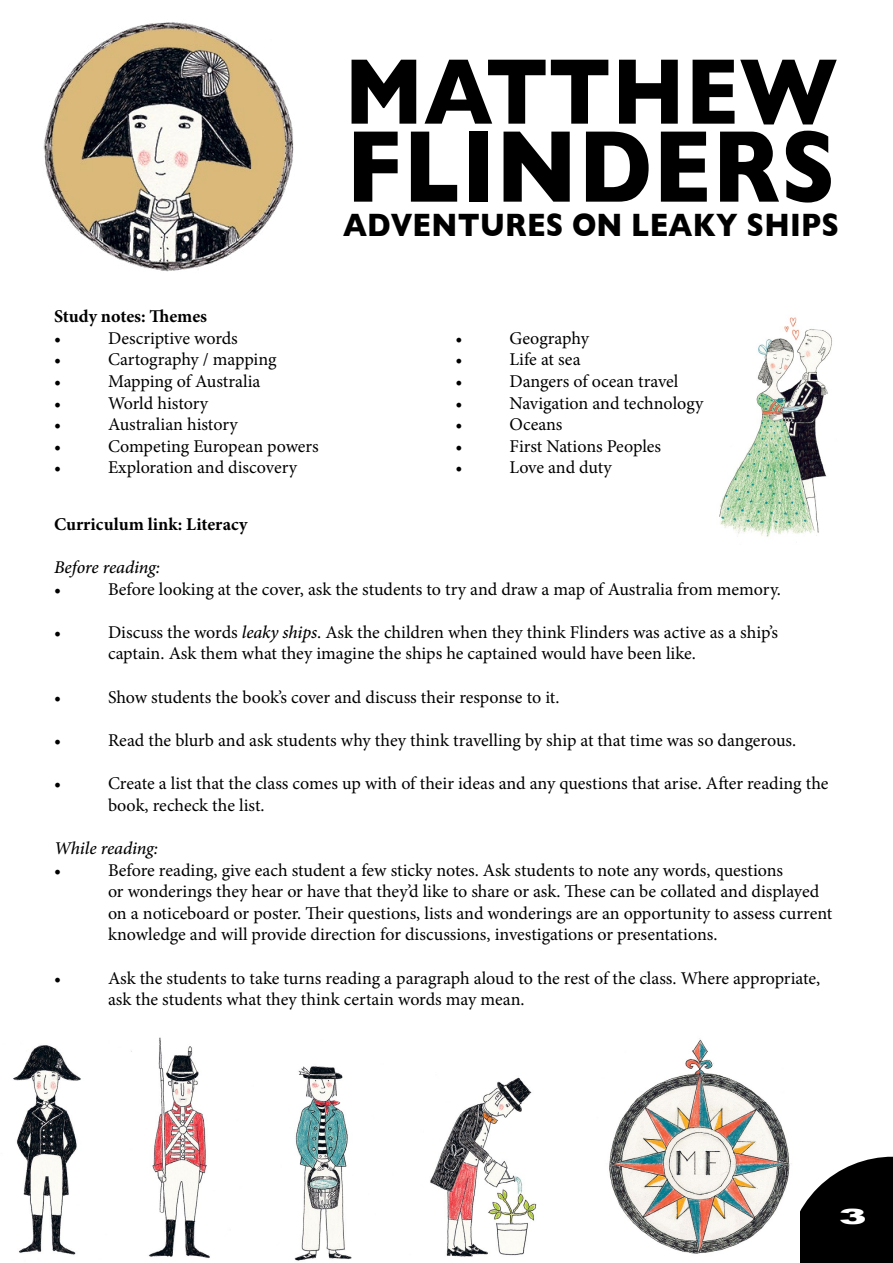
<style>
.page{position:relative;width:893px;height:1263px;background:#fff}
.page>*{position:absolute;margin:0;border:0;box-sizing:border-box;transform-origin:0 0}
.t1{font:700 103.5px "Gill Sans";letter-spacing:.01em;color:#000;scale:.87 1}
.t2{font:700 94.5px "Gill Sans";letter-spacing:.01em;color:#000;scale:.87 1}
.t3{font:700 33px "Gill Sans";letter-spacing:.01em;color:#000;scale:.87 1}
.t4{font:900 21px "Arial";color:#fff;scale:2 1}
.t5{font:18px/21.6px "Minion Pro";letter-spacing:-.005em;color:#000}
.t6{font:700 18px "Minion Pro";color:#000}
.t7{font:italic 500 18px "Minion Pro";letter-spacing:-.01em;color:#000}
.s1{font-weight:500;font-style:italic}
</style>
<div class="page">
<svg style="left:800px;top:1156px;width:93px;height:107px"></svg>
<img style="left:43px;top:22px;width:251px;height:250px">
<img style="left:719px;top:317px;width:113px;height:220px">
<img style="left:609px;top:1038px;width:183px;height:216px">
<img style="left:13px;top:1037px;width:524px;height:224px">
<h2 class="t2" style="left:345px;top:17px;width:568px">MATTHEW</h2>
<h1 class="t1" style="left:346px;top:85px;width:564px">FLINDERS</h1>
<h3 class="t3" style="left:343px;top:199px;width:572px">ADVENTURES ON LEAKY SHIPS</h3>
<p class="t6" style="left:54px;top:304px;width:155px">Study notes: Themes</p>
<p class="t5" style="left:54px;top:327px;width:9px">•</p>
<p class="t5" style="left:108px;top:327px;width:131px">Descriptive words</p>
<p class="t5" style="left:54px;top:349px;width:9px">•</p>
<p class="t5" style="left:108px;top:349px;width:170px">Cartography / mapping</p>
<p class="t5" style="left:54px;top:370px;width:9px">•</p>
<p class="t5" style="left:108px;top:370px;width:154px">Mapping of Australia</p>
<p class="t5" style="left:54px;top:392px;width:9px">•</p>
<p class="t5" style="left:108px;top:392px;width:102px">World history</p>
<p class="t5" style="left:54px;top:414px;width:9px">•</p>
<p class="t5" style="left:108px;top:414px;width:131px">Australian history</p>
<p class="t5" style="left:54px;top:435px;width:9px">•</p>
<p class="t5" style="left:108px;top:435px;width:212px">Competing European powers</p>
<p class="t5" style="left:54px;top:457px;width:9px">•</p>
<p class="t5" style="left:108px;top:457px;width:191px">Exploration and discovery</p>
<p class="t5" style="left:455px;top:327px;width:9px">•</p>
<p class="t5" style="left:509px;top:327px;width:81px">Geography</p>
<p class="t5" style="left:455px;top:349px;width:9px">•</p>
<p class="t5" style="left:509px;top:349px;width:73px">Life at sea</p>
<p class="t5" style="left:455px;top:370px;width:9px">•</p>
<p class="t5" style="left:509px;top:370px;width:170px">Dangers of ocean travel</p>
<p class="t5" style="left:455px;top:392px;width:9px">•</p>
<p class="t5" style="left:509px;top:392px;width:196px">Navigation and technology</p>
<p class="t5" style="left:455px;top:414px;width:9px">•</p>
<p class="t5" style="left:509px;top:414px;width:54px">Oceans</p>
<p class="t5" style="left:455px;top:435px;width:9px">•</p>
<p class="t5" style="left:509px;top:435px;width:153px">First Nations Peoples</p>
<p class="t5" style="left:455px;top:457px;width:9px">•</p>
<p class="t5" style="left:509px;top:457px;width:104px">Love and duty</p>
<p class="t6" style="left:54px;top:511px;width:195px">Curriculum link: Literacy</p>
<p class="t7" style="left:54px;top:555px;width:108px">Before reading:</p>
<p class="t5" style="left:54px;top:578px;width:9px">•</p>
<p class="t5" style="left:108px;top:578px;width:674px">Before looking at the cover, ask the students to try and draw a map of Australia from memory.</p>
<p class="t5" style="left:54px;top:621px;width:9px">•</p>
<p class="t5" style="left:108px;top:621px;width:672px">Discuss the words <span class="s1">leaky ships</span>. Ask the children when they think Flinders was active as a ship’s captain. Ask them what they imagine the ships he captained would have been like.</p>
<p class="t5" style="left:54px;top:686px;width:9px">•</p>
<p class="t5" style="left:108px;top:686px;width:453px">Show students the book’s cover and discuss their response to it.</p>
<p class="t5" style="left:54px;top:729px;width:9px">•</p>
<p class="t5" style="left:108px;top:729px;width:690px">Read the blurb and ask students why they think travelling by ship at that time was so dangerous.</p>
<p class="t5" style="left:54px;top:773px;width:9px">•</p>
<p class="t5" style="left:108px;top:773px;width:722px">Create a list that the class comes up with of their ideas and any questions that arise. After reading the book, recheck the list.</p>
<p class="t7" style="left:54px;top:836px;width:106px">While reading:</p>
<p class="t5" style="left:54px;top:859px;width:9px">•</p>
<p class="t5" style="left:108px;top:859px;width:726px">Before reading, give each student a few sticky notes. Ask students to note any words, questions<br>or wonderings they hear or have that they’d like to share or ask. These can be collated and displayed on a noticeboard or poster. Their questions, lists and wonderings are an opportunity to assess current knowledge and will provide direction for discussions, investigations or presentations.</p>
<p class="t5" style="left:54px;top:967px;width:9px">•</p>
<p class="t5" style="left:108px;top:967px;width:714px">Ask the students to take turns reading a paragraph aloud to the rest of the class. Where appropriate, ask the students what they think certain words may mean.</p>
<p class="t4" style="left:839px;top:1201px;width:16px">3</p>
</div>
